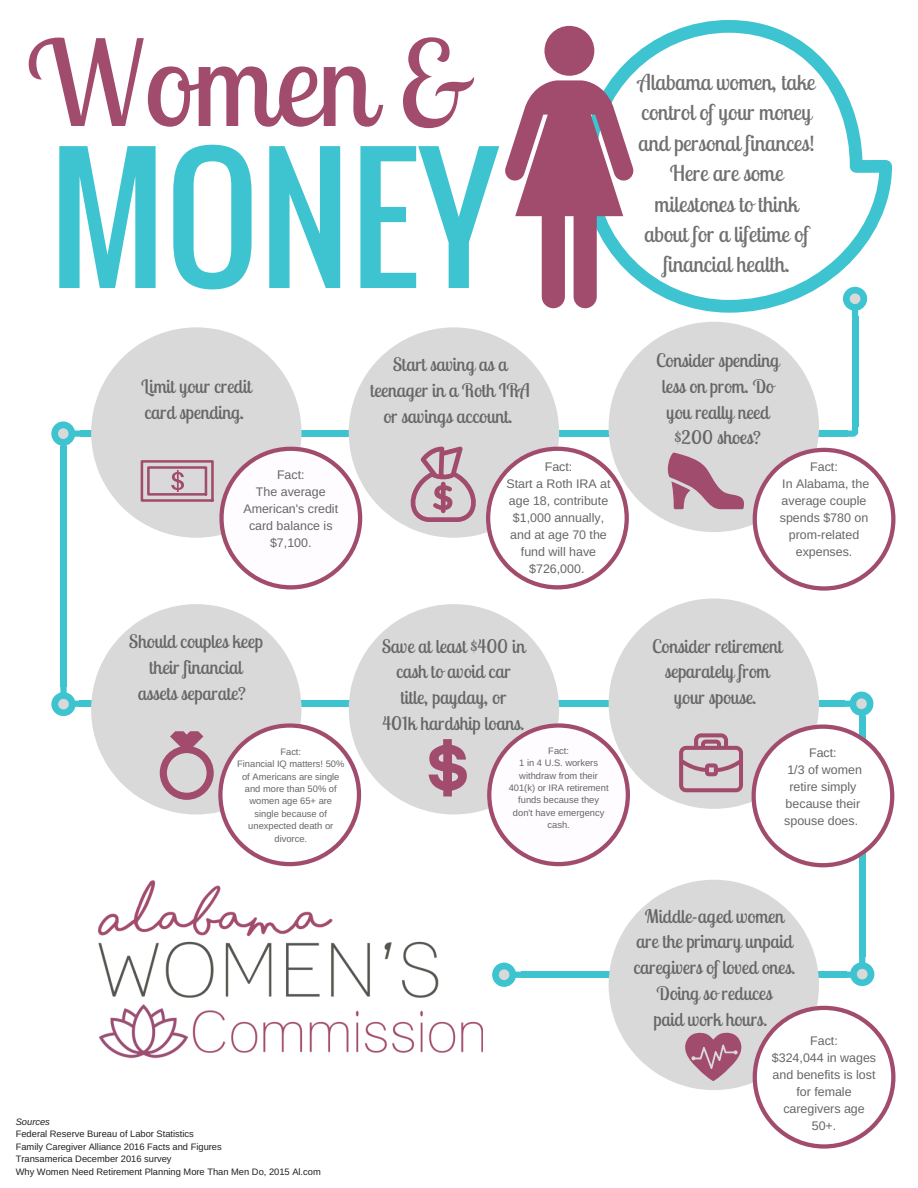
<style>
.page{position:relative;width:918px;height:1188px;background:#fff}
.page>*{position:absolute;margin:0;border:0;box-sizing:border-box;transform-origin:0 0}
.t1{font:162.15px "Oswald";color:#3ec4d0}
.t2{font:117.9px "Lobster Two";color:#a14b6d}
.t3{font:21.75px/30.3px "Lobster Two";color:#666;text-align:center}
.t4{font:18.75px/25.8px "Lobster Two";color:#666;text-align:center}
.t5{font:12.45px/16.8px "Arimo";color:#666;text-align:center}
.t6{font:9.3px/12.3px "Arimo";color:#666;text-align:center}
.t7{font:9.3px/12.3px "Arimo";color:#222}
.t8{font:italic 9.3px "Arimo";color:#222}
</style>
<div class="page">
<svg style="left:583px;top:20px;width:309px;height:293px"></svg>
<div style="left:852px;top:316px;width:6px;height:111px;background:#3ec4d0"></div>
<svg style="left:843px;top:287px;width:24px;height:29px"></svg>
<div style="left:850px;top:293px;width:10px;height:11px;background:#d9d9d9;border-radius:50%"></div>
<div style="left:60px;top:447px;width:7px;height:240px;background:#3ec4d0"></div>
<div style="left:859px;top:717px;width:6px;height:240px;background:#3ec4d0"></div>
<svg style="left:848px;top:427px;width:10px;height:10px"></svg>
<div style="left:81px;top:431px;width:767px;height:6px;background:#3ec4d0"></div>
<svg style="left:51px;top:421px;width:30px;height:26px"></svg>
<div style="left:58px;top:428px;width:11px;height:11px;background:#d9d9d9;border-radius:50%"></div>
<svg style="left:51px;top:687px;width:28px;height:29px"></svg>
<div style="left:79px;top:701px;width:765px;height:6px;background:#3ec4d0"></div>
<svg style="left:844px;top:692px;width:29px;height:25px"></svg>
<div style="left:856px;top:698px;width:11px;height:11px;background:#d9d9d9;border-radius:50%"></div>
<img style="left:97px;top:880px;width:386px;height:179px">
<svg style="left:847px;top:957px;width:27px;height:29px"></svg>
<div style="left:521px;top:972px;width:326px;height:6px;background:#3ec4d0"></div>
<svg style="left:492px;top:963px;width:30px;height:24px"></svg>
<div style="left:499px;top:969px;width:10px;height:11px;background:#d9d9d9;border-radius:50%"></div>
<svg style="left:609px;top:322px;width:210px;height:210px;fill:#d9d9d9"></svg>
<svg style="left:349px;top:327px;width:210px;height:211px;fill:#d9d9d9"></svg>
<svg style="left:91px;top:327px;width:210px;height:195px;fill:#d9d9d9"></svg>
<svg style="left:667px;top:453px;width:77px;height:56px"></svg>
<svg style="left:411px;top:447px;width:65px;height:75px"></svg>
<svg style="left:753px;top:448px;width:142px;height:143px"></svg>
<svg style="left:486px;top:447px;width:143px;height:143px"></svg>
<svg style="left:141px;top:447px;width:221px;height:143px"></svg>
<svg style="left:609px;top:598px;width:210px;height:211px;fill:#d9d9d9"></svg>
<svg style="left:349px;top:604px;width:210px;height:210px;fill:#d9d9d9"></svg>
<svg style="left:91px;top:604px;width:210px;height:204px;fill:#d9d9d9"></svg>
<svg style="left:679px;top:733px;width:64px;height:59px"></svg>
<svg style="left:429px;top:739px;width:38px;height:57px"></svg>
<svg style="left:751px;top:724px;width:143px;height:143px"></svg>
<svg style="left:487px;top:723px;width:143px;height:143px"></svg>
<svg style="left:160px;top:723px;width:201px;height:143px"></svg>
<svg style="left:609px;top:880px;width:210px;height:210px;fill:#d9d9d9"></svg>
<svg style="left:753px;top:1006px;width:142px;height:143px"></svg>
<div style="left:544px;top:26px;width:50px;height:50px;background:#a14b6d;border-radius:50%"></div>
<svg style="left:505px;top:80px;width:128px;height:228px"></svg>
<svg style="left:685px;top:1033px;width:56px;height:48px"></svg>
<h2 class="t2" style="left:26px;top:8px;width:450px">Women &amp;</h2>
<h1 class="t1" style="left:49px;top:95px;width:451px">MONEY</h1>
<p class="t4" style="left:141px;top:373px;width:112px;text-align:left">Limit your credit card spending.</p>
<p class="t5" style="left:243px;top:467px;width:96px">Fact:<br>The average<br>American's credit card balance is $7,100.</p>
<p class="t4" style="left:129px;top:628px;width:135px">Should couples keep their financial assets separate?</p>
<p class="t6" style="left:237px;top:745px;width:109px">Fact:<br>Financial IQ matters! 50% of Americans are single and more than 50% of women age 65+ are single because of unexpected death or divorce.</p>
<p class="t4" style="left:370px;top:351px;width:161px">Start saving as a teenager in a Roth IRA or savings account.</p>
<p class="t5" style="left:506px;top:459px;width:106px">Fact:<br>Start a Roth IRA at age 18, contribute $1,000 annually, and at age 70 the fund will have $726,000.</p>
<p class="t4" style="left:382px;top:633px;width:145px">Save at least $400 in cash to avoid car title, payday, or<br>401k hardship loans.</p>
<p class="t6" style="left:509px;top:744px;width:101px">Fact:<br>1 in 4 U.S. workers withdraw from their<br>401(k) or IRA retirement funds because they don't have emergency cash.</p>
<p class="t3" style="left:638px;top:67px;width:179px">Alabama women, take control of your money and personal finances!<br>Here are some milestones to think about for a lifetime of financial health.</p>
<p class="t4" style="left:656px;top:347px;width:125px">Consider spending less on prom. Do you really need $200 shoes?</p>
<p class="t5" style="left:780px;top:459px;width:91px">Fact:<br>In Alabama, the average couple spends $780 on prom-related expenses.</p>
<p class="t4" style="left:652px;top:633px;width:132px">Consider retirement separately from your spouse.</p>
<p class="t5" style="left:784px;top:744px;width:79px">Fact:<br>1/3 of women retire simply because their spouse does.</p>
<p class="t8" style="left:16px;top:1117px;width:36px">Sources</p>
<p class="t7" style="left:16px;top:1128px;width:307px">Federal Reserve Bureau of Labor Statistics<br>Family Caregiver Alliance 2016 Facts and Figures<br>Transamerica December 2016 survey<br>Why Women Need Retirement Planning More Than Men Do, 2015 Al.com</p>
<p class="t4" style="left:633px;top:903px;width:164px">Middle-aged women are the primary unpaid caregivers of loved ones.<br>Doing so reduces<br>paid work hours.</p>
<p class="t5" style="left:772px;top:1032px;width:106px">Fact:<br>$324,044 in wages and benefits is lost for female caregivers age<br>50+.</p>
</div>
